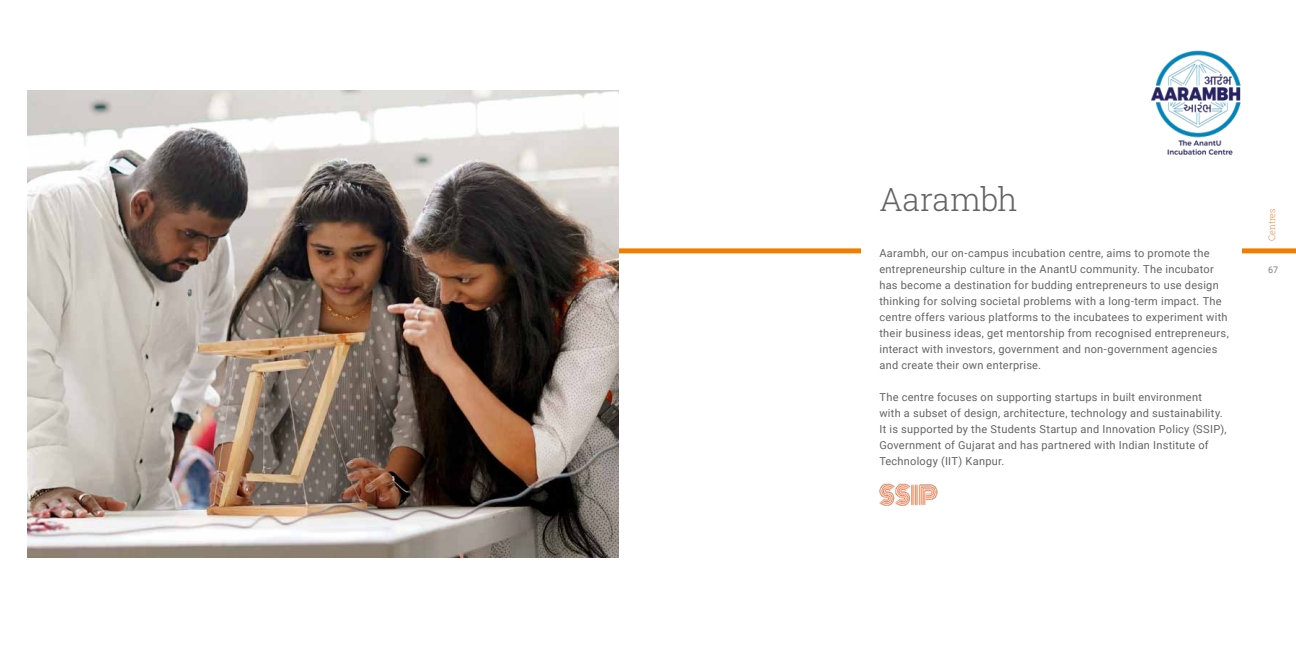
<style>
.page{position:relative;width:1296px;height:648px;background:#fff}
.page>*{position:absolute;margin:0;border:0;box-sizing:border-box;transform-origin:0 0}
.t1{font:300 32px "Roboto Slab";letter-spacing:-.01em;color:#646363}
.t2{font:11px/16px "Roboto";letter-spacing:.025em;color:#646363}
.t3{font:200 9px "Roboto Slab";color:#ec6608}
.t4{font:9px "Roboto";color:#7c7b7b}
</style>
<div class="page">
<svg style="left:27px;top:246px;width:1269px;height:312px"></svg>
<div style="left:861px;top:156px;width:381px;height:353px;background:#fff"></div>
<img style="left:1151px;top:50px;width:90px;height:105px">
<img style="left:27px;top:90px;width:591px;height:467px">
<img style="left:879px;top:483px;width:59px;height:23px">
<h1 class="t1" style="left:879px;top:178px;width:140px">Aarambh</h1>
<p class="t2" style="left:879px;top:244px;width:351px">Aarambh, our on-campus incubation centre, aims to promote the entrepreneurship culture in the AnantU community. The incubator has become a destination for budding entrepreneurs to use design thinking for solving societal problems with a long-term impact. The centre offers various platforms to the incubatees to experiment with their business ideas, get mentorship from recognised entrepreneurs, interact with investors, government and non-government agencies and create their own enterprise.</p>
<p class="t2" style="left:879px;top:388px;width:349px">The centre focuses on supporting startups in built environment<br>with a subset of design, architecture, technology and sustainability.<br>It is supported by the Students Startup and Innovation Policy (SSIP), Government of Gujarat and has partnered with Indian Institute of Technology (IIT) Kanpur.</p>
<p class="t3" style="left:1266px;top:241px;width:34px;rotate:-90deg">Centres</p>
<p class="t4" style="left:1268px;top:263px;width:11px">67</p>
</div>
